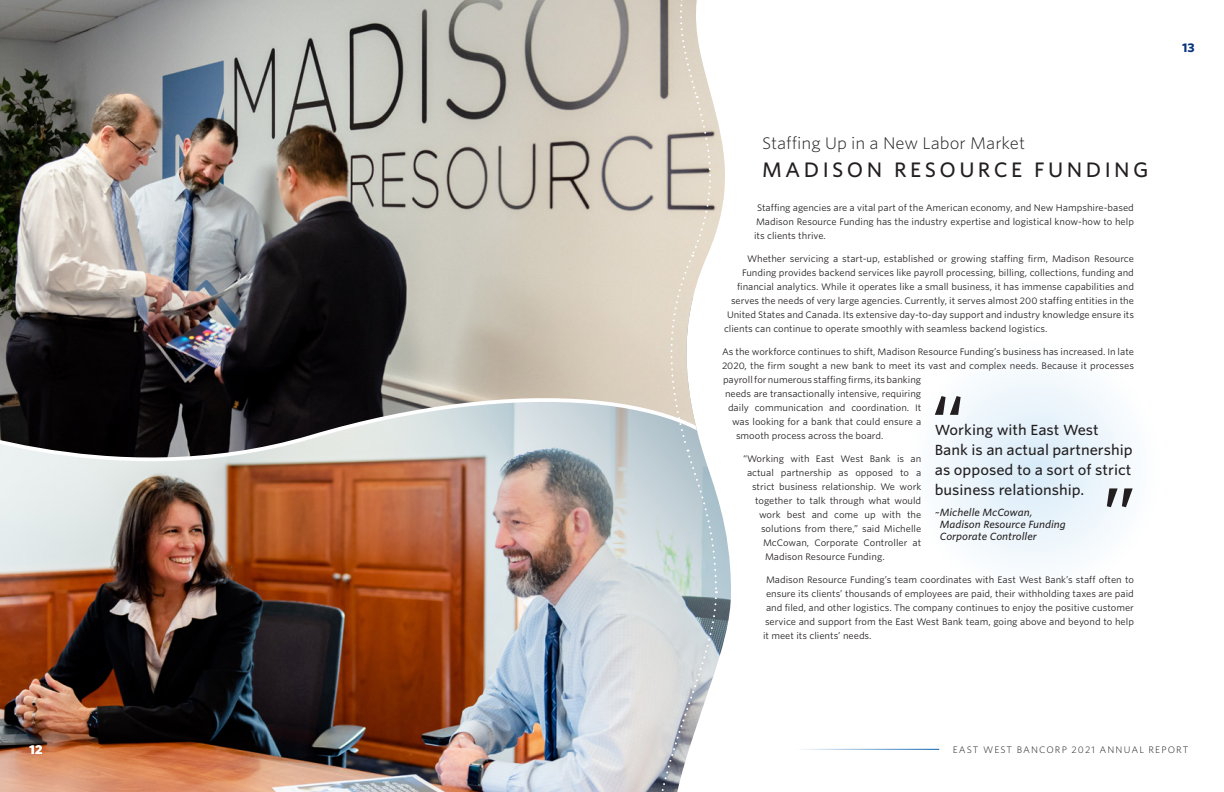
<style>
.page{position:relative;width:1224px;height:792px;background:#fff}
.page>*{position:absolute;margin:0;border:0;box-sizing:border-box;transform-origin:0 0}
.t1{font:500 20px "Whitney S Sm";letter-spacing:.17em;color:#231f20}
.t2{font:300 16px "Whitney S Sm";color:#231f20}
.t3{font:500 14px/20px "Whitney S Sm";color:#231f20}
.t4{font:700 12px "Whitney S Sm";color:#08347b}
.t5{font:700 12px "Whitney S Sm";color:#fff}
.t6{font:italic 500 10px/12px "Whitney S Sm";color:#231f20}
.t7{font:9px/14px "Whitney S Sm";color:#231f20;text-align:justify}
.t8{font:300 9px "Whitney S Sm";letter-spacing:.12em;color:#231f20}
</style>
<div class="page">
<hr style="left:795px;top:749px;width:144px;height:1px;background:#015dab">
<svg style="left:906px;top:341px;width:255px;height:254px;fill:#f3f9fd"></svg>
<img style="left:0;top:497px;width:731px;height:295px">
<img style="left:0;top:0;width:725px;height:497px">
<svg style="left:657px;top:0;width:62px;height:792px"></svg>
<svg style="left:935px;top:396px;width:26px;height:19px"></svg>
<svg style="left:1107px;top:488px;width:26px;height:19px"></svg>
<p class="t5" style="left:30px;top:741px;width:14px">12</p>
<p class="t2" style="left:762px;top:132px;width:265px">Staffing Up in a New Labor Market</p>
<p class="t1" style="left:762px;top:156px;width:388px">MADISON RESOURCE FUNDING</p>
<p class="t7" style="left:754px;top:201px;width:382px;text-indent:3px">Staffing agencies are a vital part of the American economy, and New Hampshire-based Madison Resource Funding has the industry expertise and logistical know-how to help its clients thrive.</p>
<p class="t7" style="left:747px;top:252px;width:388px">Whether servicing a start-up, established or growing staffing firm, Madison Resource</p>
<p class="t7" style="left:742px;top:266px;width:393px">Funding provides backend services like payroll processing, billing, collections, funding and</p>
<p class="t7" style="left:737px;top:280px;width:398px">financial analytics. While it operates like a small business, it has immense capabilities and</p>
<p class="t7" style="left:731px;top:294px;width:405px">serves the needs of very large agencies. Currently, it serves almost 200 staffing entities in the</p>
<p class="t7" style="left:727px;top:308px;width:409px">United States and Canada. Its extensive day-to-day support and industry knowledge ensure its</p>
<p class="t7" style="left:724px;top:322px;width:325px">clients can continue to operate smoothly with seamless backend logistics.</p>
<p class="t7" style="left:722px;top:345px;width:414px">As the workforce continues to shift, Madison Resource Funding’s business has increased. In late</p>
<p class="t7" style="left:722px;top:359px;width:414px">2020, the firm sought a new bank to meet its vast and complex needs. Because it processes</p>
<p class="t7" style="left:723px;top:373px;width:200px">payroll for numerous staffing firms, its banking</p>
<p class="t7" style="left:725px;top:387px;width:198px">needs are transactionally intensive, requiring</p>
<p class="t7" style="left:728px;top:401px;width:195px">daily communication and coordination. It</p>
<p class="t7" style="left:732px;top:415px;width:191px">was looking for a bank that could ensure a</p>
<p class="t7" style="left:736px;top:429px;width:149px">smooth process across the board.</p>
<p class="t7" style="left:743px;top:452px;width:180px">“Working with East West Bank is an</p>
<p class="t7" style="left:747px;top:466px;width:176px">actual partnership as opposed to a</p>
<p class="t7" style="left:752px;top:480px;width:171px">strict business relationship. We work</p>
<p class="t7" style="left:755px;top:494px;width:168px">together to talk through what would</p>
<p class="t7" style="left:759px;top:508px;width:164px">work best and come up with the</p>
<p class="t7" style="left:761px;top:522px;width:162px">solutions from there,” said Michelle</p>
<p class="t7" style="left:763px;top:536px;width:160px">McCowan, Corporate Controller at</p>
<p class="t7" style="left:765px;top:550px;width:121px">Madison Resource Funding.</p>
<p class="t7" style="left:766px;top:573px;width:370px">Madison Resource Funding’s team coordinates with East West Bank’s staff often to</p>
<p class="t7" style="left:766px;top:587px;width:369px">ensure its clients’ thousands of employees are paid, their withholding taxes are paid</p>
<p class="t7" style="left:766px;top:601px;width:369px">and filed, and other logistics. The company continues to enjoy the positive customer</p>
<p class="t7" style="left:765px;top:615px;width:371px">service and support from the East West Bank team, going above and beyond to help</p>
<p class="t7" style="left:763px;top:629px;width:110px">it meet its clients’ needs.</p>
<p class="t3" style="left:935px;top:420px;width:199px">Working with East West<br>Bank is an actual partnership as opposed to a sort of strict business relationship.</p>
<p class="t6" style="left:940px;top:506px;width:127px;text-indent:-5px">~Michelle McCowan,<br>Madison Resource Funding<br>Corporate Controller</p>
<h3 class="t4" style="left:1182px;top:39px;width:14px">13</h3>
<p class="t8" style="left:953px;top:743px;width:237px">EAST WEST BANCORP 2021 ANNUAL REPORT</p>
</div>
